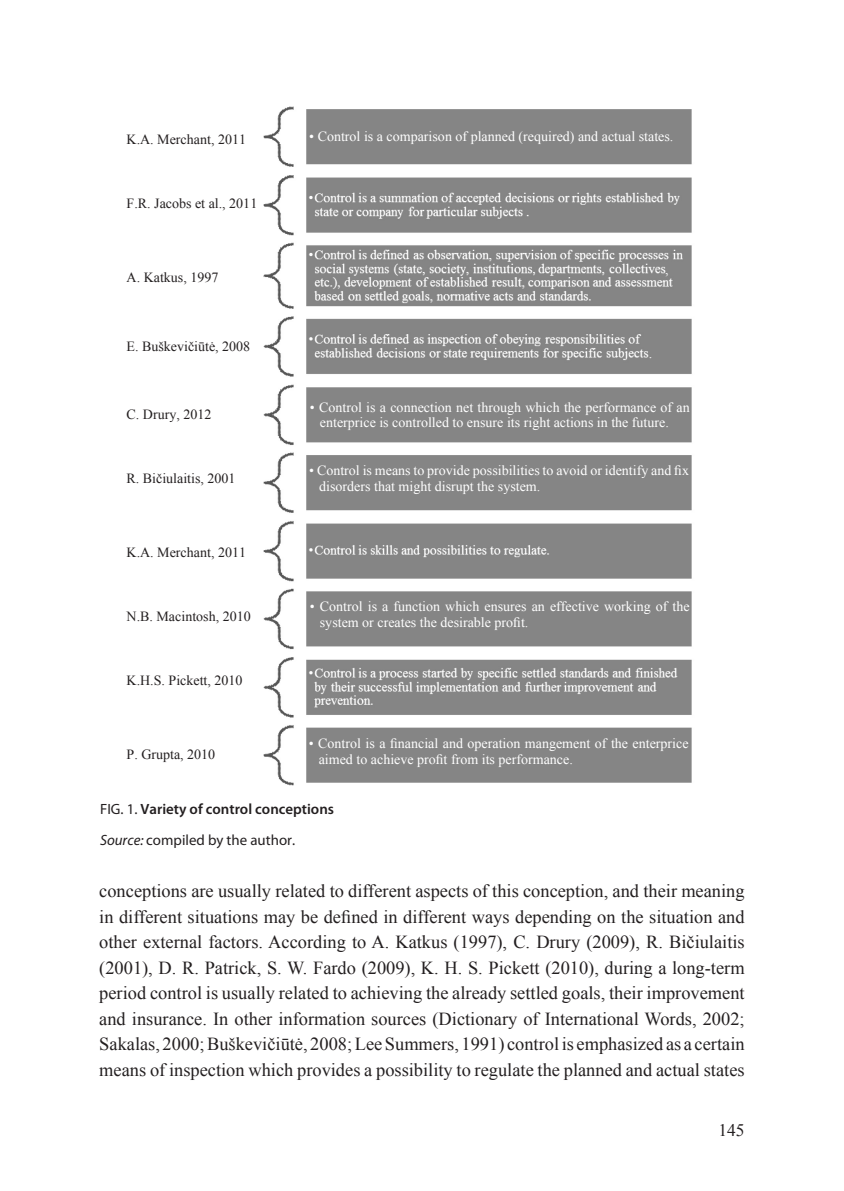
<style>
.page{position:relative;width:844px;height:1191px;background:#fff}
.page>*{position:absolute;margin:0;border:0;box-sizing:border-box;transform-origin:0 0}
.Pavadinimas{font:18.38px/25.6px "Times New Roman";color:#231f20;text-align:justify}
.t1{font:17.5px "Times New Roman";color:#231f20}
.lentele{font:600 14.88px "Myriad Pro";color:#231f20}
.lentele-2{font:14.88px "Myriad Pro";color:#231f20}
.lentele-3{font:14px/15.8px "Times New Roman";color:#fff}
.lentele-4{font:14px "Times New Roman";color:#231f20}
.s1{font-weight:400}
.s2{font-style:italic}
</style>
<div class="page">
<img style="left:263px;top:106px;width:429px;height:680px">
<p class="lentele-4" style="left:126px;top:130px;width:121px">K.A. Merchant, 2011</p>
<p class="lentele-4" style="left:126px;top:194px;width:132px">F.R. Jacobs et al., 2011</p>
<p class="lentele-4" style="left:126px;top:268px;width:93px">A. Katkus, 1997</p>
<p class="lentele-4" style="left:126px;top:336px;width:125px">E. Buškevičiūtė, 2008</p>
<p class="lentele-4" style="left:126px;top:405px;width:86px">C. Drury, 2012</p>
<p class="lentele-4" style="left:126px;top:469px;width:110px">R. Bičiulaitis, 2001</p>
<p class="lentele-4" style="left:126px;top:543px;width:121px">K.A. Merchant, 2011</p>
<p class="lentele-4" style="left:126px;top:607px;width:126px">N.B. Macintosh, 2010</p>
<p class="lentele-4" style="left:126px;top:671px;width:117px">K.H.S. Pickett, 2010</p>
<p class="lentele-4" style="left:126px;top:745px;width:90px">P. Grupta, 2010</p>
<p class="lentele-3" style="left:309px;top:128px;width:365px">• Control is a comparison of planned (required) and actual states.</p>
<p class="lentele-3" style="left:665px;top:261px;width:5px">,</p>
<p class="lentele-3" style="left:648px;top:345px;width:5px">.</p>
<p class="lentele-3" style="left:320px;top:399px;width:371px;text-indent:-10px">• Control is a connection net through which the performance of an enterprice is controlled to ensure its right actions in the future.</p>
<p class="lentele-3" style="left:319px;top:462px;width:371px;text-indent:-10px">• Control is means to provide possibilities to avoid or identify and fix disorders that might disrupt the system.</p>
<p class="lentele-3" style="left:320px;top:598px;width:371px;text-indent:-10px">• Control is a function which ensures an effective working of the system or creates the desirable profit.</p>
<p class="lentele-3" style="left:318px;top:735px;width:371px;text-indent:-10px">• Control is a financial and operation mangement of the enterprice aimed to achieve profit from its performance.</p>
<p class="lentele" style="left:100px;top:800px;width:235px"><span class="s1">Fig. 1.</span> Variety of control conceptions</p>
<p class="lentele-2" style="left:100px;top:831px;width:196px"><span class="s2">Source:</span> compiled by the author.</p>
<p class="Pavadinimas" style="left:99px;top:877px;width:646px">conceptions are usually related to different aspects of this conception, and their meaning in different situations may be defined in different ways depending on the situation and other external factors. According to A. Katkus (1997), C. Drury (2009), R. Bičiulaitis (2001), D. R. Patrick, S. W. Fardo (2009), K. H. S. Pickett (2010), during a long-term period control is usually related to achieving the already settled goals, their improvement and insurance. In other information sources (Dictionary of International Words, 2002; Sakalas, 2000; Buškevičiūtė, 2008; Lee Summers, 1991) control is emphasized as a certain means of inspection which provides a possibility to regulate the planned and actual states</p>
<p class="t1" style="left:718px;top:1118px;width:28px">145</p>
</div>
